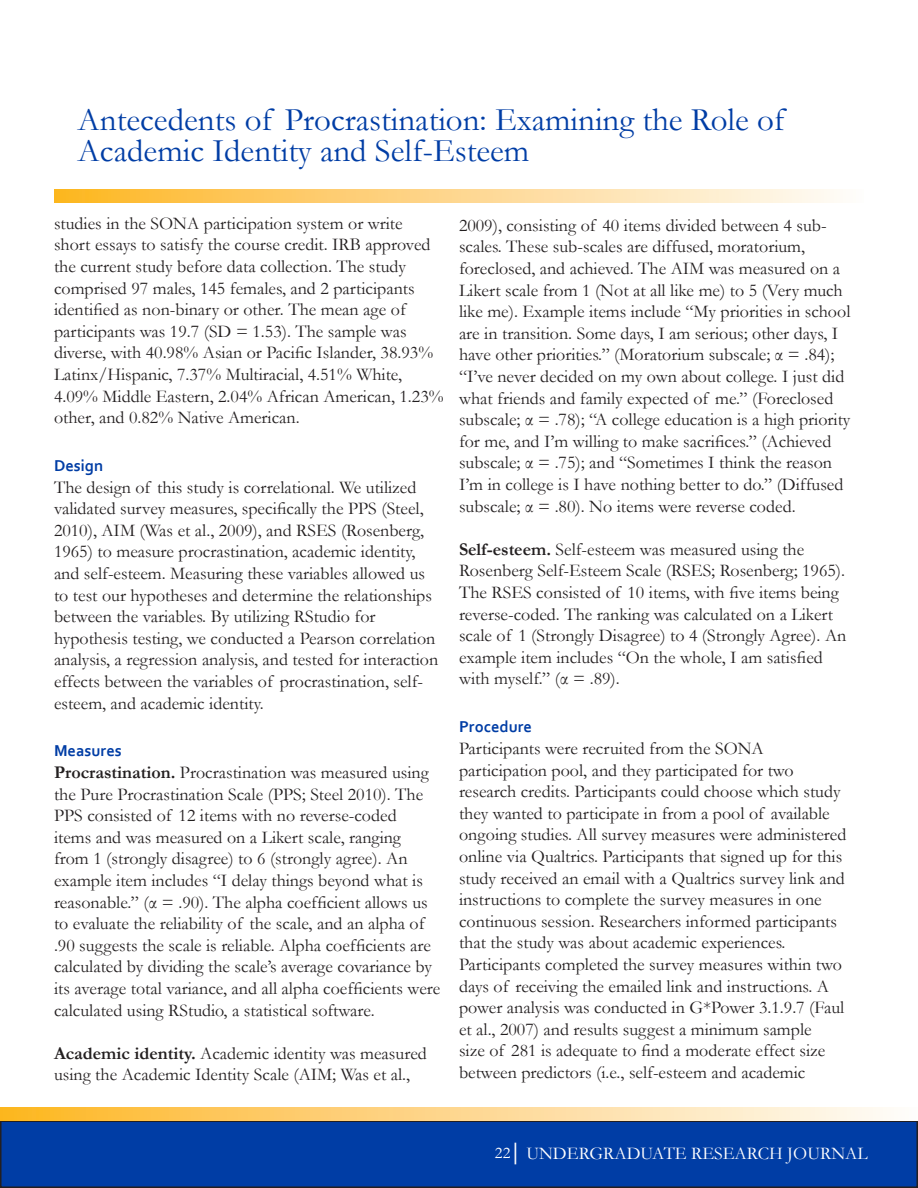
<style>
.page{position:relative;width:918px;height:1188px;background:#fff}
.page>*{position:absolute;margin:0;border:0;box-sizing:border-box;transform-origin:0 0}
.Figure-Table_Styles{font:33px/31.5px "Garamond";color:#003da5}
.Normal_Paragraph_Text_2{font:18px/21.6px "Garamond";color:#231f20}
.t1{font:18px "Garamond";color:#fff}
.Sub-Section_Headers{font:700 16.5px "Corbel";color:#003da5}
.s1{font-weight:700}
.s2{font-size:16.5px}
</style>
<div class="page">
<div style="left:1px;top:1121px;width:916px;height:66px;background:#003da5"></div>
<div style="left:0;top:1120px;width:918px;height:68px;border:2px solid #231f20"></div>
<svg style="left:0;top:1107px;width:887px;height:13px;background:#fdd78b"></svg>
<svg style="left:54px;top:189px;width:783px;height:13px;background:#fdd78b"></svg>
<p class="Figure-Table_Styles" style="left:78px;top:103px;width:709px">Antecedents of Procrastination: Examining the Role of<br>Academic Identity and Self-Esteem</p>
<p class="Normal_Paragraph_Text_2" style="left:54px;top:212px;width:391px">studies in the SONA participation system or write short essays to satisfy the course credit. IRB approved the current study before data collection. The study comprised 97 males, 145 females, and 2 participants identified as non-binary or other. The mean age of participants was 19.7 (SD = 1.53). The sample was diverse, with 40.98% Asian or Pacific Islander, 38.93% Latinx/Hispanic, 7.37% Multiracial, 4.51% White, 4.09% Middle Eastern, 2.04% African American, 1.23% other, and 0.82% Native American.</p>
<p class="Sub-Section_Headers" style="left:54px;top:455px;width:51px">Design</p>
<p class="Normal_Paragraph_Text_2" style="left:54px;top:476px;width:386px">The design of this study is correlational. We utilized validated survey measures, specifically the PPS (Steel, 2010), AIM (Was et al., 2009), and RSES (Rosenberg, 1965) to measure procrastination, academic identity, and self-esteem. Measuring these variables allowed us to test our hypotheses and determine the relationships between the variables. By utilizing RStudio for hypothesis testing, we conducted a Pearson correlation analysis, a regression analysis, and tested for interaction effects between the variables of procrastination, self&shy;esteem, and academic identity.</p>
<p class="Sub-Section_Headers" style="left:54px;top:741px;width:69px">Measures</p>
<p class="Normal_Paragraph_Text_2" style="left:54px;top:761px;width:388px"><span class="s1">Procrastination.</span> Procrastination was measured using the Pure Procrastination Scale (PPS; Steel 2010). The PPS consisted of 12 items with no reverse-coded<br>items and was measured on a Likert scale, ranging from 1 (strongly disagree) to 6 (strongly agree). An example item includes “I delay things beyond what is reasonable.” (α = .90). The alpha coefficient allows us to evaluate the reliability of the scale, and an alpha of .90 suggests the scale is reliable. Alpha coefficients are calculated by dividing the scale’s average covariance by its average total variance, and all alpha coefficients were calculated using RStudio, a statistical software.</p>
<p class="Normal_Paragraph_Text_2" style="left:54px;top:1042px;width:374px"><span class="s1">Academic identity.</span> Academic identity was measured using the Academic Identity Scale (AIM; Was et al.,</p>
<p class="Normal_Paragraph_Text_2" style="left:459px;top:214px;width:393px">2009), consisting of 40 items divided between 4 sub&shy;scales. These sub-scales are diffused, moratorium, foreclosed, and achieved. The AIM was measured on a Likert scale from 1 (Not at all like me) to 5 (Very much like me). Example items include “My priorities in school are in transition. Some days, I am serious; other days, I have other priorities.” (Moratorium subscale; α = .84); “I’ve never decided on my own about college. I just did what friends and family expected of me.” (Foreclosed subscale; α = .78); “A college education is a high priority for me, and I’m willing to make sacrifices.” (Achieved subscale; α = .75); and “Sometimes I think the reason I’m in college is I have nothing better to do.” (Diffused subscale; α = .80). No items were reverse coded.</p>
<p class="Normal_Paragraph_Text_2" style="left:459px;top:538px;width:389px"><span class="s1">Self-esteem.</span> Self-esteem was measured using the Rosenberg Self-Esteem Scale (RSES; Rosenberg; 1965).<br>The RSES consisted of 10 items, with five items being reverse-coded. The ranking was calculated on a Likert scale of 1 (Strongly Disagree) to 4 (Strongly Agree). An example item includes “On the whole, I am satisfied with myself.” (α = .89).</p>
<p class="Sub-Section_Headers" style="left:459px;top:717px;width:75px">Procedure</p>
<p class="Normal_Paragraph_Text_2" style="left:459px;top:737px;width:389px">Participants were recruited from the SONA participation pool, and they participated for two research credits. Participants could choose which study they wanted to participate in from a pool of available ongoing studies. All survey measures were administered online via Qualtrics. Participants that signed up for this study received an email with a Qualtrics survey link and instructions to complete the survey measures in one continuous session. Researchers informed participants that the study was about academic experiences.<br>Participants completed the survey measures within two days of receiving the emailed link and instructions. A power analysis was conducted in G*Power 3.1.9.7 (Faul et al., 2007) and results suggest a minimum sample<br>size of 281 is adequate to find a moderate effect size between predictors (i.e., self-esteem and academic</p>
<p class="t1" style="left:495px;top:1141px;width:374px"><span class="s2">22</span>│ UNDERGRADUATE RESEARCH JOURNAL</p>
</div>
